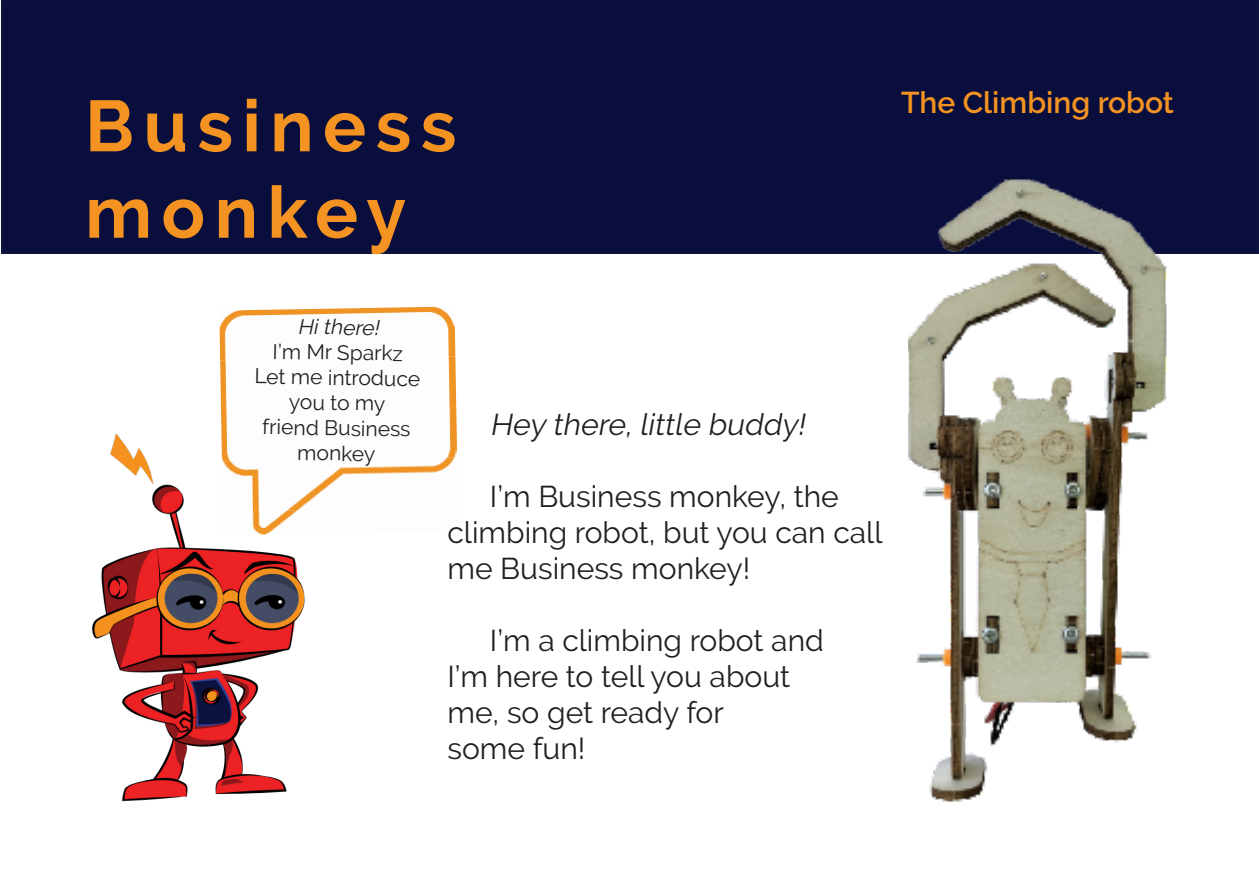
<style>
.page{position:relative;width:1259px;height:893px;background:#fff}
.page>*{position:absolute;margin:0;border:0;box-sizing:border-box;transform-origin:0 0}
.t1{font:700 72px/86.4px "Raleway";letter-spacing:.13em;color:#f49321}
.t2{font:30px/36px "Raleway";color:#231f20}
.t3{font:italic 30px "Raleway";color:#231f20}
.t4{font:600 30px "Raleway";color:#f49321}
.t5{font:21px/25.2px "Raleway";color:#231f20;text-align:center}
.t6{font:italic 21px "Raleway";color:#231f20}
</style>
<div class="page">
<div style="left:2px;top:0;width:1256px;height:252px;background:#090e3d"></div>
<div style="left:1px;top:0;width:1258px;height:254px;border:3px solid #0c123d"></div>
<img style="left:219px;top:306px;width:236px;height:51px">
<img style="left:220px;top:357px;width:236px;height:50px">
<img style="left:221px;top:407px;width:236px;height:50px">
<img style="left:311px;top:457px;width:144px;height:43px">
<img style="left:862px;top:179px;width:340px;height:623px">
<img style="left:92px;top:429px;width:219px;height:373px">
<p class="t1" style="left:85px;top:83px;width:373px">Business monkey</p>
<p class="t4" style="left:901px;top:85px;width:274px">The Climbing robot</p>
<p class="t6" style="left:298px;top:314px;width:83px;rotate:1deg">Hi there!</p>
<p class="t5" style="left:273px;top:338px;width:132px;rotate:1deg">I’m Mr Sparkz</p>
<p class="t5" style="left:255px;top:363px;width:167px;rotate:1deg">Let me introduce</p>
<p class="t5" style="left:289px;top:389px;width:98px;rotate:1deg">you to my</p>
<p class="t5" style="left:263px;top:414px;width:150px;rotate:1deg">friend Business monkey</p>
<p class="t3" style="left:490px;top:407px;width:322px">Hey there,little buddy!</p>
<p class="t2" style="left:447px;top:479px;width:436px;text-indent:43px">I’m Business monkey, the climbing robot, but you can call me Business monkey!</p>
<p class="t2" style="left:447px;top:623px;width:378px;text-indent:43px">I’m a climbing robot and<br>I’m here to tell you about me, so get ready for<br>some fun!</p>
</div>
